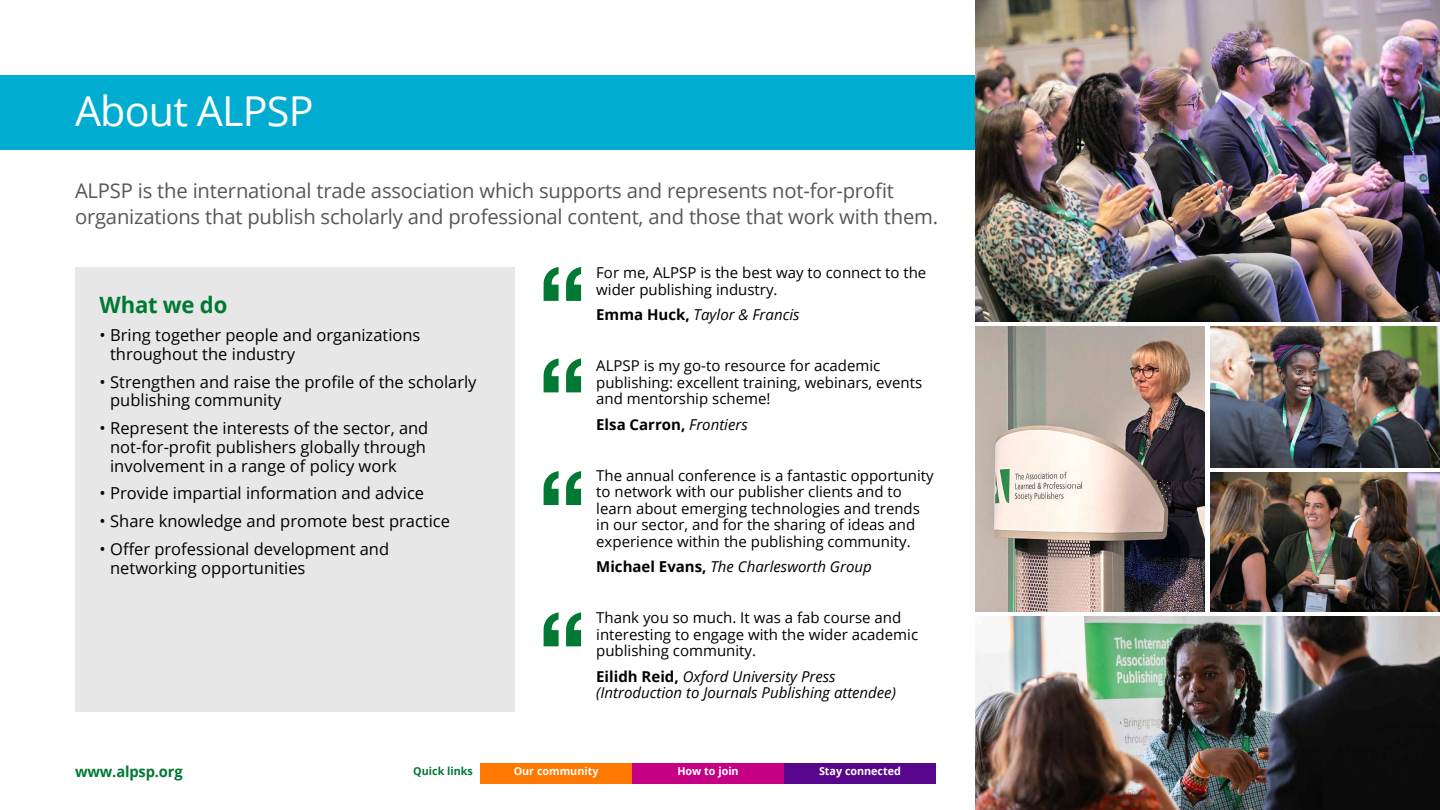
<style>
.page{position:relative;width:1440px;height:810px;background:#fff}
.page>*{position:absolute;margin:0;border:0;box-sizing:border-box;transform-origin:0 0}
.t1{font:41.25px "Open Sans";letter-spacing:-.02em;color:#fff}
.t2{font:700 22.5px "Open Sans";letter-spacing:-.01em;color:#007934}
.t3{font:20.25px/26.2px "Open Sans";letter-spacing:-.01em;color:#575756}
.t4{font:16.5px/18.8px "Open Sans";color:#000}
.t5{font:15px/16.5px "Open Sans";color:#000}
.t6{font:italic 15px/16.5px "Open Sans";color:#000}
.t7{font:700 15px "Open Sans";color:#000}
.t8{font:700 15px "Open Sans";letter-spacing:-.01em;color:#007934}
.t9{font:700 10.95px "Open Sans";color:#fff}
.t10{font:700 10.95px "Open Sans";color:#007934}
.s1{font-weight:700;font-style:normal}
.s2{font-weight:400;font-style:italic}
</style>
<div class="page">
<img style="left:1210px;top:327px;width:230px;height:141px">
<div style="left:75px;top:267px;width:439px;height:445px;background:#e7e7e7"></div>
<img style="left:975px;top:0;width:465px;height:321px">
<img style="left:975px;top:327px;width:229px;height:284px">
<img style="left:1210px;top:473px;width:230px;height:138px">
<div style="left:0;top:75px;width:975px;height:75px;background:#00add0"></div>
<svg style="left:543px;top:471px;width:38px;height:34px"></svg>
<svg style="left:543px;top:359px;width:38px;height:33px"></svg>
<svg style="left:543px;top:267px;width:38px;height:34px"></svg>
<svg style="left:543px;top:612px;width:38px;height:34px"></svg>
<div style="left:480px;top:763px;width:152px;height:21px;background:#ff7900"></div>
<div style="left:632px;top:763px;width:152px;height:21px;background:#c50084"></div>
<div style="left:784px;top:763px;width:152px;height:21px;background:#57068c"></div>
<img style="left:975px;top:617px;width:465px;height:193px">
<h1 class="t1" style="left:75px;top:83px;width:240px">About ALPSP</h1>
<h3 class="t3" style="left:75px;top:177px;width:865px">ALPSP is the international trade association which supports and represents not-for-profit organizations that publish scholarly and professional content, and those that work with them.</h3>
<h2 class="t2" style="left:100px;top:289px;width:129px">What we do</h2>
<p class="t4" style="left:110px;top:325px;width:312px;text-indent:-10px">• Bring together people and organizations throughout the industry</p>
<p class="t4" style="left:110px;top:372px;width:368px;text-indent:-10px">• Strengthen and raise the profile of the scholarly publishing community</p>
<p class="t4" style="left:110px;top:418px;width:320px;text-indent:-10px">• Represent the interests of the sector, and not-for-profit publishers globally through involvement in a range of policy work</p>
<p class="t4" style="left:100px;top:484px;width:326px">• Provide impartial information and advice</p>
<p class="t4" style="left:100px;top:511px;width:352px">• Share knowledge and promote best practice</p>
<p class="t4" style="left:110px;top:539px;width:281px;text-indent:-10px">• Offer professional development and networking opportunities</p>
<p class="t5" style="left:596px;top:264px;width:332px">For me, ALPSP is the best way to connect to the wider publishing industry.</p>
<p class="t6" style="left:596px;top:306px;width:205px"><span class="s1">Emma Huck,</span> Taylor &amp; Francis</p>
<p class="t5" style="left:596px;top:357px;width:327px">ALPSP is my go-to resource for academic publishing: excellent training, webinars, events and mentorship scheme!</p>
<p class="t7" style="left:596px;top:414px;width:153px">Elsa Carron, <span class="s2">Frontiers</span></p>
<p class="t5" style="left:596px;top:467px;width:339px">The annual conference is a fantastic opportunity to network with our publisher clients and to learn about emerging technologies and trends in our sector, and for the sharing of ideas and experience within the publishing community.</p>
<p class="t6" style="left:596px;top:558px;width:277px"><span class="s1">Michael Evans,</span> The Charlesworth Group</p>
<p class="t5" style="left:596px;top:609px;width:323px">Thank you so much. It was a fab course and interesting to engage with the wider academic publishing community.</p>
<p class="t6" style="left:596px;top:668px;width:301px"><span class="s1">Eilidh Reid,</span> Oxford University Press (Introduction to Journals Publishing attendee)</p>
<p class="t8" style="left:75px;top:761px;width:109px">www.alpsp.org</p>
<p class="t10" style="left:413px;top:764px;width:61px">Quick links</p>
<p class="t9" style="left:514px;top:764px;width:86px">Our community</p>
<p class="t9" style="left:677px;top:764px;width:63px">How to join</p>
<p class="t9" style="left:819px;top:764px;width:83px">Stay connected</p>
</div>
